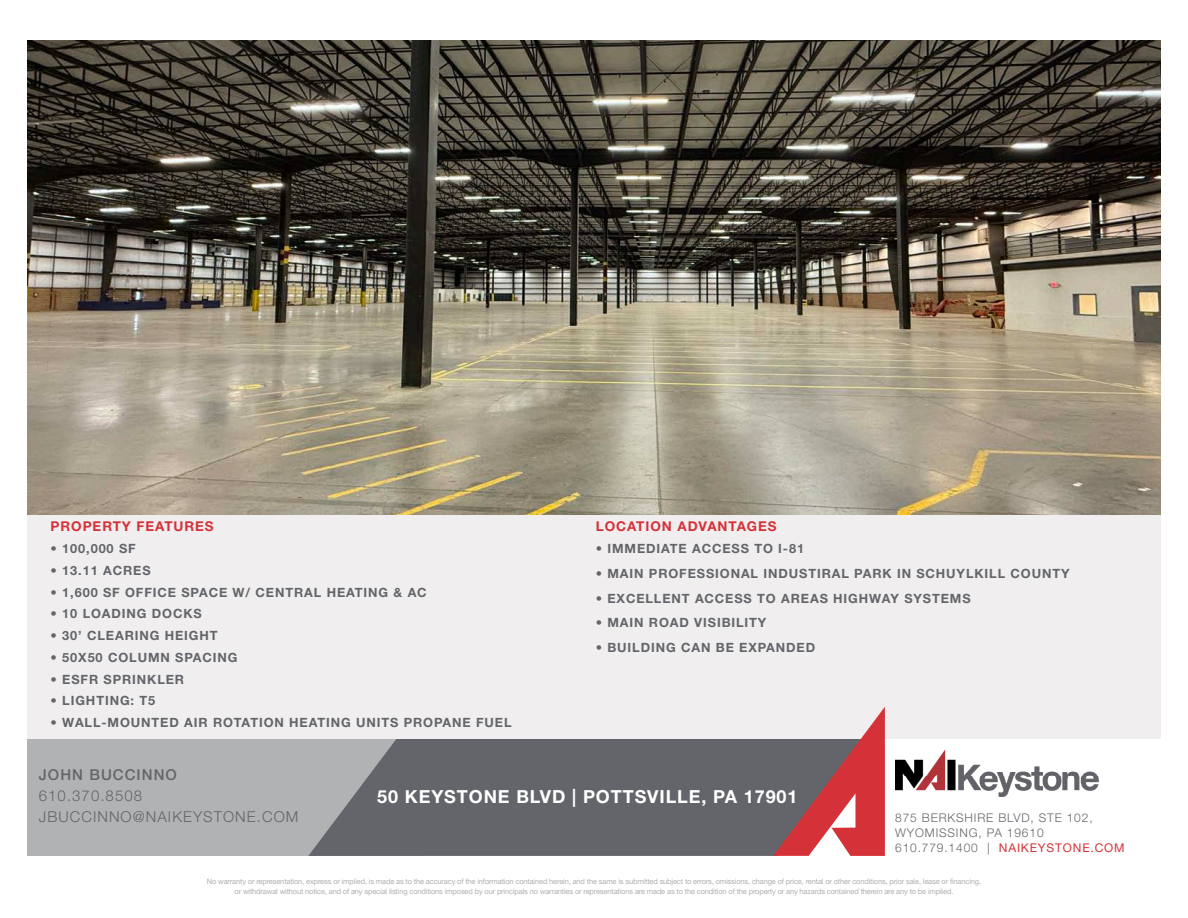
<style>
.page{position:relative;width:1188px;height:918px;background:#fff}
.page>*{position:absolute;margin:0;border:0;box-sizing:border-box;transform-origin:0 0}
.t1{font:700 18px "Helvetica Neue LT Std";letter-spacing:.05em;color:#fff}
.t2{font:300 15px/21px "Helvetica Neue LT Std";letter-spacing:.07em;color:#63656a}
.t3{font:500 15px "Helvetica Neue LT Std";letter-spacing:.07em;color:#63656a}
.t4{font:700 13.5px "Helvetica Neue LT Std";letter-spacing:.07em;color:#d43238}
.t5{font:700 12.75px "Helvetica Neue LT Std";letter-spacing:.07em;color:#63656a}
.t6{font:300 12px/15px "Helvetica Neue LT Std";letter-spacing:.07em;color:#63656a}
.t7{font:12px "Helvetica Neue LT Std";letter-spacing:.07em;color:#d43238}
.t8{font:7.5px/10.5px "Helvetica Neue LT Std";letter-spacing:-.02em;color:#afaeb2;text-align:center}
.s1{font-weight:300;color:#63656a}
</style>
<div class="page">
<img style="left:27px;top:41px;width:1134px;height:474px">
<div style="left:27px;top:738px;width:394px;height:118px;background:#b1b2b4"></div>
<svg style="left:308px;top:738px;width:465px;height:118px;background:#6b6d72"></svg>
<img style="left:895px;top:751px;width:203px;height:45px">
<div style="left:27px;top:515px;width:1134px;height:223px;background:#f0eeef"></div>
<svg style="left:773px;top:707px;width:112px;height:149px"></svg>
<p class="t4" style="left:51px;top:518px;width:165px">PROPERTY FEATURES</p>
<p class="t5" style="left:51px;top:541px;width:87px">• 100,000 SF</p>
<p class="t5" style="left:51px;top:562px;width:102px">• 13.11 ACRES</p>
<p class="t5" style="left:51px;top:584px;width:378px">• 1,600 SF OFFICE SPACE W/ CENTRAL HEATING &amp; AC</p>
<p class="t5" style="left:51px;top:606px;width:153px">• 10 LOADING DOCKS</p>
<p class="t5" style="left:51px;top:628px;width:169px">• 30’ CLEARING HEIGHT</p>
<p class="t5" style="left:51px;top:649px;width:188px">• 50X50 COLUMN SPACING</p>
<p class="t5" style="left:51px;top:671px;width:135px">• ESFR SPRINKLER</p>
<p class="t5" style="left:51px;top:693px;width:106px">• LIGHTING: T5</p>
<p class="t5" style="left:51px;top:715px;width:462px">• WALL-MOUNTED AIR ROTATION HEATING UNITS PROPANE FUEL</p>
<p class="t4" style="left:596px;top:518px;width:182px">LOCATION ADVANTAGES</p>
<p class="t5" style="left:596px;top:541px;width:210px">• IMMEDIATE ACCESS TO I-81</p>
<p class="t5" style="left:596px;top:565px;width:475px">• MAIN PROFESSIONAL INDUSTIRAL PARK IN SCHUYLKILL COUNTY</p>
<p class="t5" style="left:596px;top:590px;width:376px">• EXCELLENT ACCESS TO AREAS HIGHWAY SYSTEMS</p>
<p class="t5" style="left:596px;top:615px;width:172px">• MAIN ROAD VISIBILITY</p>
<p class="t5" style="left:596px;top:640px;width:221px">• BUILDING CAN BE EXPANDED</p>
<p class="t3" style="left:39px;top:766px;width:140px">JOHN BUCCINNO</p>
<p class="t2" style="left:39px;top:785px;width:261px">610.370.8508<br>JBUCCINNO@NAIKEYSTONE.COM</p>
<p class="t1" style="left:377px;top:786px;width:422px">50 KEYSTONE BLVD | POTTSVILLE, PA 17901</p>
<p class="t6" style="left:895px;top:810px;width:199px">875 BERKSHIRE BLVD, STE 102,<br>WYOMISSING, PA 19610</p>
<p class="t7" style="left:895px;top:840px;width:231px"><span class="s1">610.779.1400 |</span> NAIKEYSTONE.COM</p>
<p class="t8" style="left:207px;top:876px;width:776px">No warranty or representation, express or implied, is made as to the accuracy of the information contained herein, and the same is submitted subject to errors, omissions, change of price, rental or other conditions, prior sale, lease or financing, or withdrawal without notice, and of any special listing conditions imposed by our principals no warranties or representations are made as to the condition of the property or any hazards contained therein are any to be implied.</p>
</div>
